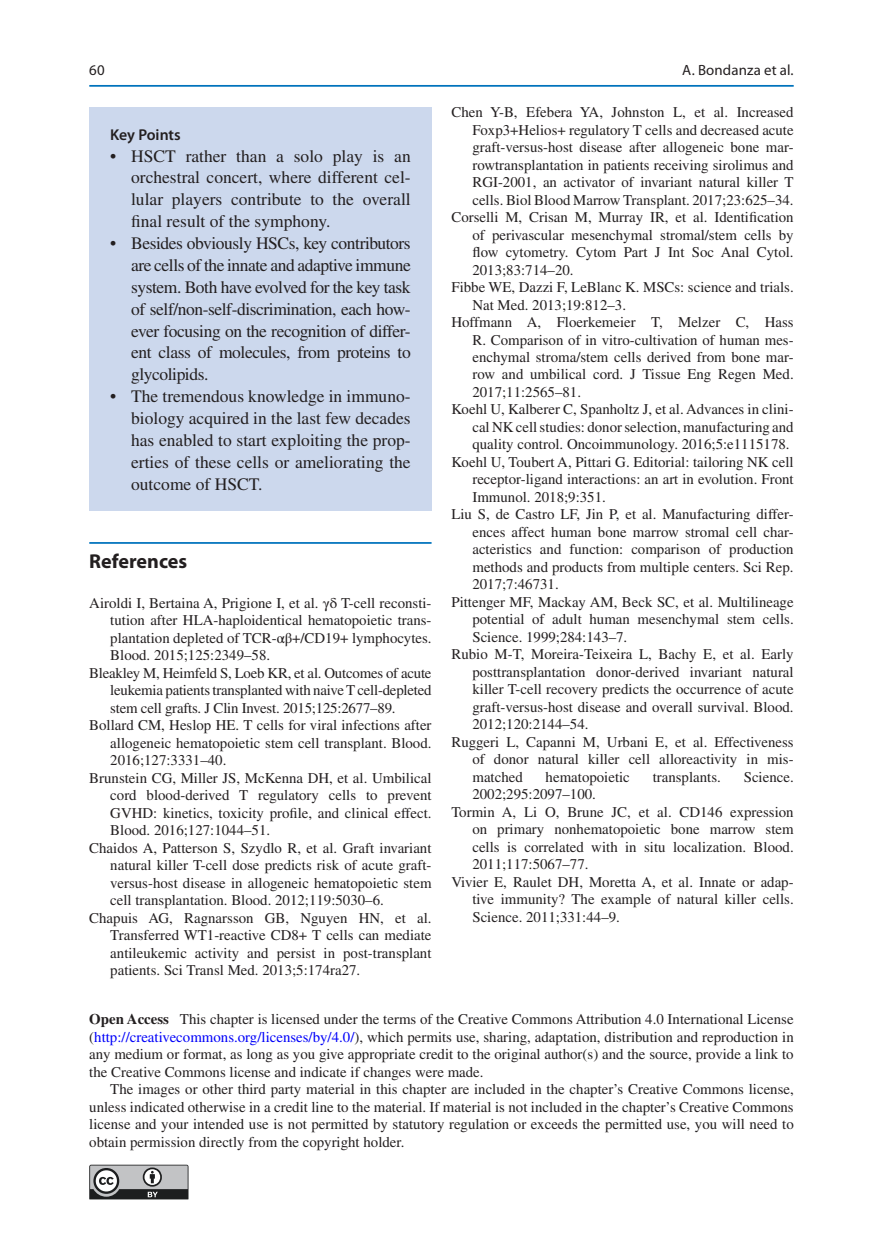
<style>
.page{position:relative;width:883px;height:1260px;background:#fff}
.page>*{position:absolute;margin:0;border:0;box-sizing:border-box;transform-origin:0 0}
.t1{font:700 20.12px "Tpjyyw Myriad Pro";color:#231f20}
.t2{font:17.5px/21.9px "Nmxnln Times LT Std";color:#231f20;text-align:justify}
.t3{font:600 15.75px "Xkjtrg Myriad Pro";letter-spacing:-.005em;color:#231f20}
.t4{font:14.88px/17.5px "Nmxnln Times LT Std";color:#231f20;text-align:justify}
.t5{font:14.88px "Tkfcwr Myriad Pro";letter-spacing:.01em;color:#231f20}
.t6{font:14.88px "Nfxmnd Myriad Pro";color:#231f20}
.s1{font-family:"Sjcrfc STIX General"}
.s2{font-family:"Pbxfhc Times LT Std";font-weight:700}
.s3{color:#0000fa}
</style>
<div class="page">
<hr style="left:89px;top:542px;width:343px;height:2px;background:#0073bc">
<svg style="left:89px;top:1165px;width:100px;height:34px;background:#8c8d8e"></svg>
<div style="left:89px;top:107px;width:343px;height:404px;background:#ccd8ed"></div>
<hr style="left:89px;top:85px;width:705px;height:2px;background:#0073bc">
<p class="t6" style="left:89px;top:61px;width:17px">60</p>
<p class="t3" style="left:110px;top:124px;width:72px">Key Points</p>
<p class="t2" style="left:131px;top:145px;width:281px;text-indent:-21px">• HSCT rather than a solo play is an orchestral concert, where different cel&shy;lular players contribute to the overall final result of the symphony.</p>
<p class="t2" style="left:131px;top:232px;width:281px;text-indent:-21px">• Besides obviously HSCs, key contributors are cells of the innate and adaptive immune system. Both have evolved for the key task of self/non-self-discrimination, each how&shy;ever focusing on the recognition of differ&shy;ent class of molecules, from proteins to glycolipids.</p>
<p class="t2" style="left:131px;top:385px;width:281px;text-indent:-21px">• The tremendous knowledge in immuno&shy;biology acquired in the last few decades has enabled to start exploiting the prop&shy;erties of these cells or ameliorating the outcome of HSCT.</p>
<h1 class="t1" style="left:89px;top:549px;width:99px">References</h1>
<p class="t4" style="left:89px;top:594px;width:344px">Airoldi I, Bertaina A, Prigione I, et al. <span class="s1">γδ</span> T-cell reconsti-</p>
<p class="t4" style="left:110px;top:612px;width:323px">tution after HLA-haploidentical hematopoietic trans-</p>
<p class="t4" style="left:110px;top:629px;width:323px">plantation depleted of TCR-<span class="s1">αβ</span>+/CD19+ lymphocytes.</p>
<p class="t4" style="left:110px;top:647px;width:161px">Blood. 2015;125:2349–58.</p>
<p class="t4" style="left:89px;top:664px;width:344px">Bleakley M, Heimfeld S, Loeb KR, et al. Outcomes of acute</p>
<p class="t4" style="left:110px;top:682px;width:323px">leukemia patients transplanted with naive T cell-depleted</p>
<p class="t4" style="left:110px;top:699px;width:287px">stem cell grafts. J Clin Invest. 2015;125:2677–89.</p>
<p class="t4" style="left:89px;top:717px;width:344px">Bollard CM, Heslop HE. T cells for viral infections after</p>
<p class="t4" style="left:110px;top:734px;width:323px">allogeneic hematopoietic stem cell transplant. Blood.</p>
<p class="t4" style="left:110px;top:751px;width:118px">2016;127:3331–40.</p>
<p class="t4" style="left:89px;top:769px;width:344px">Brunstein CG, Miller JS, McKenna DH, et al. Umbilical</p>
<p class="t4" style="left:110px;top:786px;width:323px">cord blood-derived T regulatory cells to prevent</p>
<p class="t4" style="left:110px;top:804px;width:323px">GVHD: kinetics, toxicity profile, and clinical effect.</p>
<p class="t4" style="left:110px;top:821px;width:161px">Blood. 2016;127:1044–51.</p>
<p class="t4" style="left:89px;top:839px;width:344px">Chaidos A, Patterson S, Szydlo R, et al. Graft invariant</p>
<p class="t4" style="left:110px;top:856px;width:323px">natural killer T-cell dose predicts risk of acute graft-</p>
<p class="t4" style="left:110px;top:874px;width:323px">versus-host disease in allogeneic hematopoietic stem</p>
<p class="t4" style="left:110px;top:891px;width:275px">cell transplantation. Blood. 2012;119:5030–6.</p>
<p class="t4" style="left:89px;top:909px;width:344px">Chapuis AG, Ragnarsson GB, Nguyen HN, et al.</p>
<p class="t4" style="left:110px;top:926px;width:323px">Transferred WT1-reactive CD8+ T cells can mediate</p>
<p class="t4" style="left:110px;top:944px;width:323px">antileukemic activity and persist in post-transplant</p>
<p class="t4" style="left:110px;top:961px;width:252px">patients. Sci Transl Med. 2013;5:174ra27.</p>
<p class="t5" style="left:682px;top:61px;width:113px">A. Bondanza et al.</p>
<p class="t4" style="left:451px;top:103px;width:344px">Chen Y-B, Efebera YA, Johnston L, et al. Increased</p>
<p class="t4" style="left:472px;top:121px;width:323px">Foxp3+Helios+ regulatory T cells and decreased acute</p>
<p class="t4" style="left:472px;top:138px;width:323px">graft-versus-host disease after allogeneic bone mar-</p>
<p class="t4" style="left:472px;top:156px;width:323px">rowtransplantation in patients receiving sirolimus and</p>
<p class="t4" style="left:472px;top:173px;width:323px">RGI-2001, an activator of invariant natural killer T</p>
<p class="t4" style="left:472px;top:191px;width:323px">cells. Biol Blood Marrow Transplant. 2017;23:625–34.</p>
<p class="t4" style="left:451px;top:208px;width:344px">Corselli M, Crisan M, Murray IR, et al. Identification</p>
<p class="t4" style="left:472px;top:226px;width:323px">of perivascular mesenchymal stromal/stem cells by</p>
<p class="t4" style="left:472px;top:243px;width:323px">flow cytometry. Cytom Part J Int Soc Anal Cytol.</p>
<p class="t4" style="left:472px;top:261px;width:103px">2013;83:714–20.</p>
<p class="t4" style="left:451px;top:278px;width:344px">Fibbe WE, Dazzi F, LeBlanc K. MSCs: science and trials.</p>
<p class="t4" style="left:472px;top:296px;width:155px">Nat Med. 2013;19:812–3.</p>
<p class="t4" style="left:451px;top:313px;width:344px">Hoffmann A, Floerkemeier T, Melzer C, Hass</p>
<p class="t4" style="left:472px;top:331px;width:323px">R. Comparison of in vitro-cultivation of human mes-</p>
<p class="t4" style="left:472px;top:348px;width:323px">enchymal stroma/stem cells derived from bone mar-</p>
<p class="t4" style="left:472px;top:366px;width:323px">row and umbilical cord. J Tissue Eng Regen Med.</p>
<p class="t4" style="left:472px;top:383px;width:110px">2017;11:2565–81.</p>
<p class="t4" style="left:451px;top:401px;width:344px">Koehl U, Kalberer C, Spanholtz J, et al. Advances in clini-</p>
<p class="t4" style="left:472px;top:418px;width:323px">cal NK cell studies: donor selection, manufacturing and</p>
<p class="t4" style="left:472px;top:436px;width:319px">quality control. Oncoimmunology. 2016;5:e1115178.</p>
<p class="t4" style="left:451px;top:453px;width:344px">Koehl U, Toubert A, Pittari G. Editorial: tailoring NK cell</p>
<p class="t4" style="left:472px;top:471px;width:323px">receptor-ligand interactions: an art in evolution. Front</p>
<p class="t4" style="left:472px;top:488px;width:135px">Immunol. 2018;9:351.</p>
<p class="t4" style="left:451px;top:506px;width:344px">Liu S, de Castro LF, Jin P, et al. Manufacturing differ-</p>
<p class="t4" style="left:472px;top:523px;width:323px">ences affect human bone marrow stromal cell char-</p>
<p class="t4" style="left:472px;top:541px;width:323px">acteristics and function: comparison of production</p>
<p class="t4" style="left:472px;top:558px;width:323px">methods and products from multiple centers. Sci Rep.</p>
<p class="t4" style="left:472px;top:576px;width:88px">2017;7:46731.</p>
<p class="t4" style="left:451px;top:593px;width:344px">Pittenger MF, Mackay AM, Beck SC, et al. Multilineage</p>
<p class="t4" style="left:472px;top:611px;width:323px">potential of adult human mesenchymal stem cells.</p>
<p class="t4" style="left:472px;top:628px;width:156px">Science. 1999;284:143–7.</p>
<p class="t4" style="left:451px;top:646px;width:344px">Rubio M-T, Moreira-Teixeira L, Bachy E, et al. Early</p>
<p class="t4" style="left:472px;top:663px;width:323px">posttransplantation donor-derived invariant natural</p>
<p class="t4" style="left:472px;top:681px;width:323px">killer T-cell recovery predicts the occurrence of acute</p>
<p class="t4" style="left:472px;top:698px;width:323px">graft-versus-host disease and overall survival. Blood.</p>
<p class="t4" style="left:472px;top:716px;width:118px">2012;120:2144–54.</p>
<p class="t4" style="left:451px;top:733px;width:344px">Ruggeri L, Capanni M, Urbani E, et al. Effectiveness</p>
<p class="t4" style="left:472px;top:751px;width:323px">of donor natural killer cell alloreactivity in mis-</p>
<p class="t4" style="left:472px;top:768px;width:52px">matched</p>
<p class="t4" style="left:546px;top:768px;width:86px">hematopoietic</p>
<p class="t4" style="left:653px;top:768px;width:70px">transplants.</p>
<p class="t4" style="left:744px;top:768px;width:51px">Science.</p>
<p class="t4" style="left:472px;top:786px;width:125px">2002;295:2097–100.</p>
<p class="t4" style="left:451px;top:803px;width:344px">Tormin A, Li O, Brune JC, et al. CD146 expression</p>
<p class="t4" style="left:472px;top:821px;width:323px">on primary nonhematopoietic bone marrow stem</p>
<p class="t4" style="left:472px;top:838px;width:323px">cells is correlated with in situ localization. Blood.</p>
<p class="t4" style="left:472px;top:855px;width:118px">2011;117:5067–77.</p>
<p class="t4" style="left:451px;top:873px;width:344px">Vivier E, Raulet DH, Moretta A, et al. Innate or adap-</p>
<p class="t4" style="left:472px;top:890px;width:323px">tive immunity? The example of natural killer cells.</p>
<p class="t4" style="left:472px;top:908px;width:149px">Science. 2011;331:44–9.</p>
<p class="t4" style="left:89px;top:1010px;width:706px"><span class="s2">Open Access</span> This chapter is licensed under the terms of the Creative Commons Attribution 4.0 International License (<span class="s3">http://creativecommons.org/licenses/by/4.0/</span>), which permits use, sharing, adaptation, distribution and reproduction in any medium or format, as long as you give appropriate credit to the original author(s) and the source, provide a link to the Creative Commons license and indicate if changes were made.</p>
<p class="t4" style="left:89px;top:1080px;width:706px;text-indent:21px">The images or other third party material in this chapter are included in the chapter’s Creative Commons license, unless indicated otherwise in a credit line to the material. If material is not included in the chapter’s Creative Commons license and your intended use is not permitted by statutory regulation or exceeds the permitted use, you will need to obtain permission directly from the copyright holder.</p>
</div>
